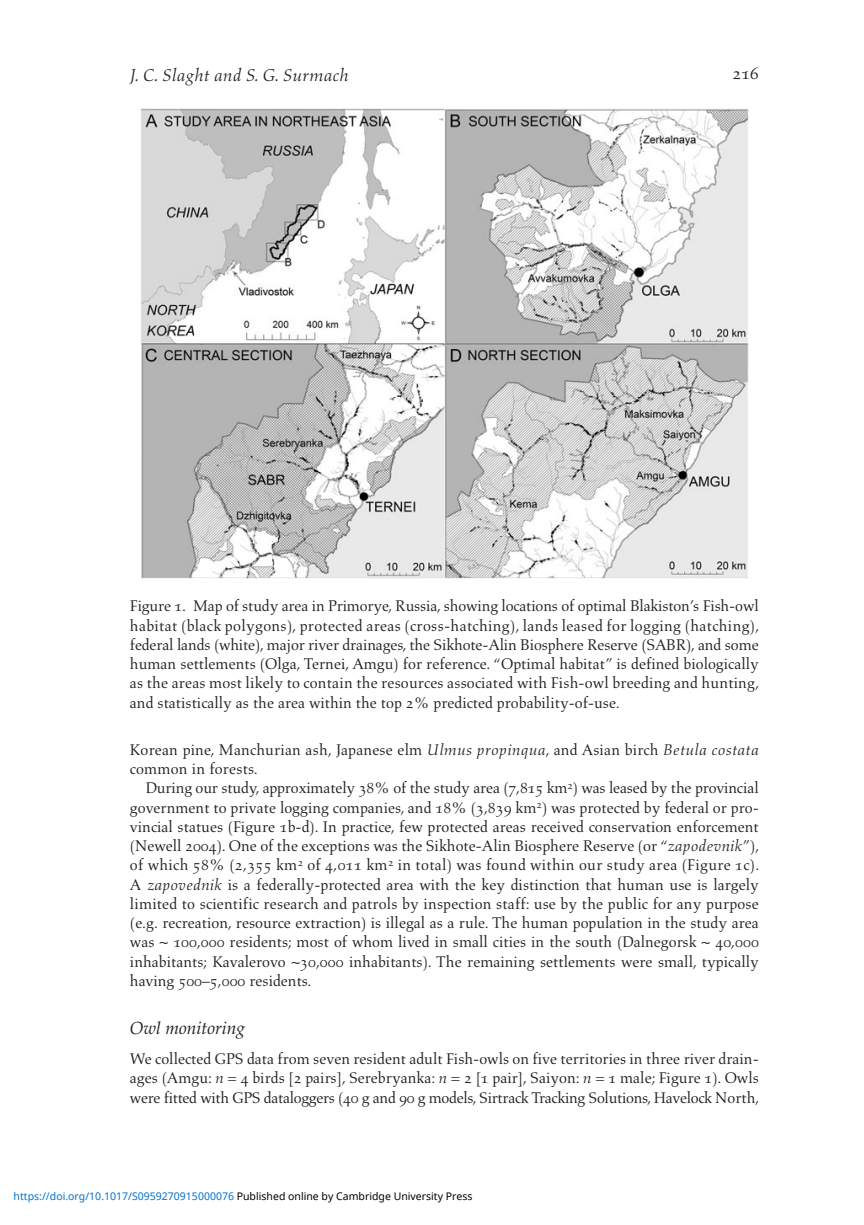
<style>
.page{position:relative;width:864px;height:1225px;background:#fff}
.page>*{position:absolute;margin:0;border:0;box-sizing:border-box;transform-origin:0 0}
.t1{font:italic 17.5px "Aldus";color:#231f20}
.t2{font:italic 17.5px "Palatino";color:#231f20}
.t3{font:17.5px "Aldus Roman SC";color:#231f20}
.t4{font:15.75px/19.2px "Aldus";color:#231f20;text-align:justify}
.t5{font:10.5px "Noto Sans";color:#0172cf}
.s1{font-family:"Aldus Roman SC"}
.s2{font-style:italic}
.s3{font-family:"Tn Q"}
.s4{color:#000}
</style>
<div class="page">
<img style="left:141px;top:109px;width:606px;height:469px">
<p class="t1" style="left:130px;top:67px;width:220px">J. C. Slaght and S. G. Surmach</p>
<p class="t3" style="left:732px;top:65px;width:28px">216</p>
<p class="t4" style="left:130px;top:598px;width:630px">Figure <span class="s1">1</span>. Map of study area in Primorye, Russia, showing locations of optimal Blakiston’s Fish-owl habitat (black polygons), protected areas (cross-hatching), lands leased for logging (hatching), federal lands (white), major river drainages, the Sikhote-Alin Biosphere Reserve (SABR), and some human settlements (Olga, Ternei, Amgu) for reference. “Optimal habitat” is defined biologically as the areas most likely to contain the resources associated with Fish-owl breeding and hunting, and statistically as the area within the top <span class="s1">2</span>% predicted probability-of-use.</p>
<p class="t4" style="left:130px;top:741px;width:630px">Korean pine, Manchurian ash, Japanese elm <span class="s2">Ulmus propinqua</span> , and Asian birch <span class="s2">Betula costata </span>common in forests.</p>
<p class="t4" style="left:130px;top:779px;width:630px;text-indent:16px">During our study, approximately <span class="s1">38</span>% of the study area (<span class="s1">7</span>,<span class="s1">815</span> km <sup>2</sup> ) was leased by the provincial government to private logging companies, and <span class="s1">18</span>% (<span class="s1">3</span>,<span class="s1">839</span> km <sup>2</sup> ) was protected by federal or pro&shy;vincial statues ( Figure <span class="s1">1</span>b-d ). In practice, few protected areas received conservation enforcement (Newell <span class="s1">2004</span> ). One of the exceptions was the Sikhote-Alin Biosphere Reserve (or “ <span class="s2">zapodevnik</span> ”), of which <span class="s1">58</span>% (<span class="s1">2</span>,<span class="s1">355</span> km <sup>2</sup> of <span class="s1">4</span>,<span class="s1">011</span> km <sup>2</sup> in total) was found within our study area ( Figure <span class="s1">1</span>c ).<br>A <span class="s2">zapovednik</span> is a federally-protected area with the key distinction that human use is largely limited to scientific research and patrols by inspection staff: use by the public for any purpose (e.g. recreation, resource extraction) is illegal as a rule. The human population in the study area was <span class="s3">∼</span> <span class="s1">100</span>,<span class="s1">000</span> residents; most of whom lived in small cities in the south (Dalnegorsk <span class="s3">∼</span> <span class="s1">40</span>,<span class="s1">000 </span>inhabitants; Kavalerovo <span class="s3">∼</span><span class="s1">30</span>,<span class="s1">000</span> inhabitants). The remaining settlements were small, typically having <span class="s1">500</span>–<span class="s1">5</span>,<span class="s1">000</span> residents.</p>
<p class="t2" style="left:130px;top:1021px;width:117px">Owl monitoring</p>
<p class="t4" style="left:130px;top:1050px;width:630px">We collected GPS data from seven resident adult Fish-owls on five territories in three river drain&shy;ages (Amgu: <span class="s2">n</span> = <span class="s1">4</span> birds [<span class="s1">2</span> pairs], Serebryanka: <span class="s2">n</span> = <span class="s1">2</span> [<span class="s1">1</span> pair], Saiyon: <span class="s2">n</span> = <span class="s1">1</span> male; Figure <span class="s1">1</span> ). Owls were fitted with GPS dataloggers (<span class="s1">40</span> g and <span class="s1">90</span> g models, Sirtrack Tracking Solutions, Havelock North,</p>
<p class="t5" style="left:14px;top:1189px;width:460px">https://doi.org/10.1017/S0959270915000076 <span class="s4">Published online by Cambridge University Press</span></p>
</div>
